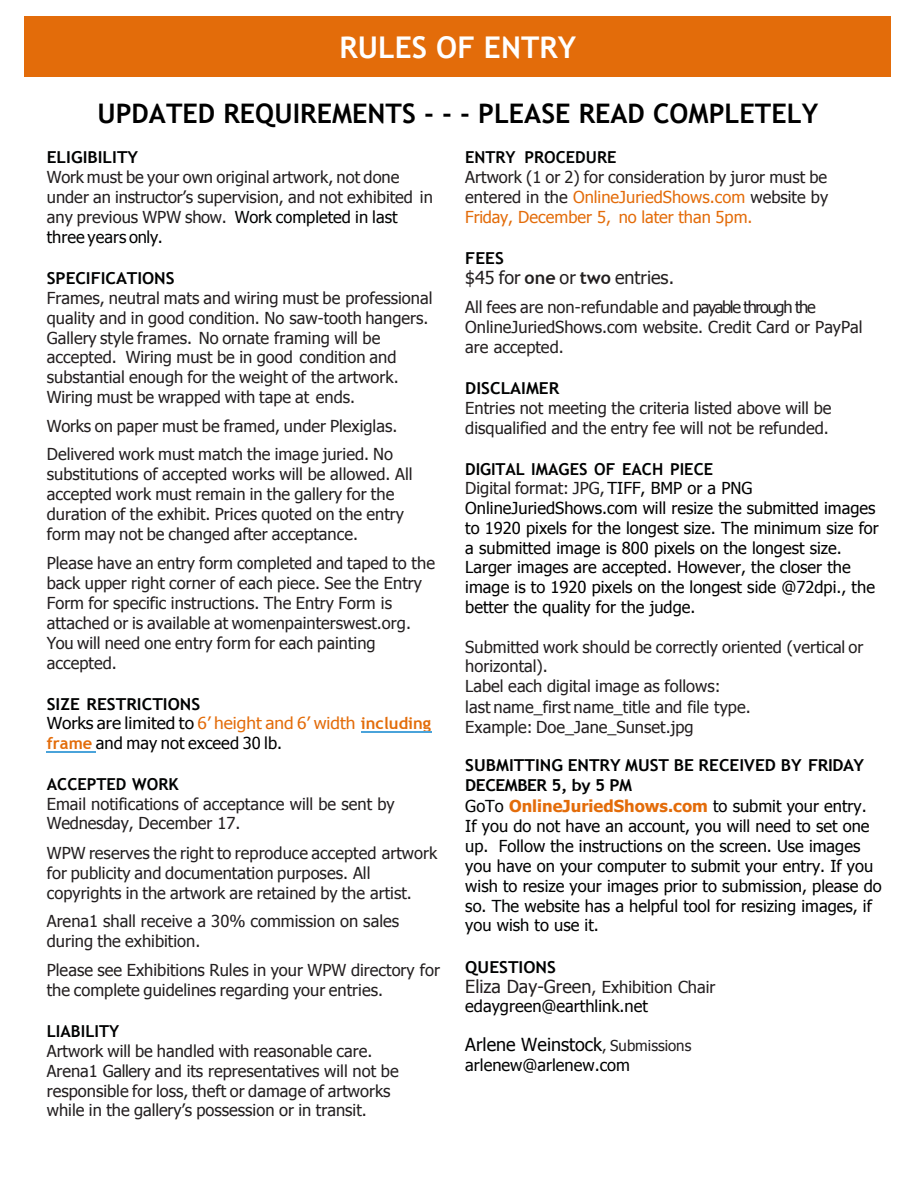
<style>
.page{position:relative;width:918px;height:1188px;background:#fff}
.page>*{position:absolute;margin:0;border:0;box-sizing:border-box;transform-origin:0 0}
.t1{font:700 30px "Trebuchet MS";color:#fff}
.t2{font:700 27px "Trebuchet MS";color:#000}
.t3{font:18px "Tahoma";color:#010202}
.t4{font:18px "Tahoma";color:#231f20}
.t5{font:16.5px/20px "Tahoma";color:#231f20}
.t6{font:16.5px/19.8px "Tahoma";color:#000}
.t7{font:16.5px/20px "Tahoma";color:#010202}
.t8{font:700 16.5px/19.8px "Trebuchet MS";color:#010202;scale:1.05 1}
.t9{font:16.5px/19.6px "Tahoma";color:#000;scale:1.05 1}
.t10{font:700 16.5px "Trebuchet MS";color:#010202}
.s1{color:#010202}
.s2{color:#e36c0a}
.s3{font-family:"Trebuchet MS";font-weight:700;color:#e36c0a}
.s4{font-family:"Trebuchet MS";font-weight:700}
.s5{color:#231f20}
.s6{font-weight:700;color:#e36c0a}
.s7{font-size:18px;color:#231f20}
.s8{font-size:15px;color:#231f20}
</style>
<div class="page">
<div style="left:24px;top:16px;width:867px;height:61px;background:#e36c0a"></div>
<hr style="left:361px;top:731px;width:70px;height:2px;background:#4aa3da">
<hr style="left:47px;top:751px;width:49px;height:1px;background:#4aa3da">
<h1 class="t1" style="left:340px;top:30px;width:238px">RULES OF ENTRY</h1>
<h2 class="t2" style="left:97px;top:98px;width:722px">UPDATED REQUIREMENTS - - - PLEASE READ COMPLETELY</h2>
<p class="t8" style="left:47px;top:147px;width:89px">ELIGIBILITY</p>
<p class="t5" style="left:47px;top:167px;width:388px">Work must be your own original artwork, not done under an instructor’s supervision, and not exhibited in any previous WPW show. <span class="s1">Work completed in last three years only.</span></p>
<p class="t8" style="left:47px;top:268px;width:123px">SPECIFICATIONS</p>
<p class="t5" style="left:47px;top:287px;width:387px">Frames, neutral mats and wiring must be professional quality and in good condition. No saw-tooth hangers.<br>Gallery style frames. No ornate framing will be accepted. Wiring must be in good condition and substantial enough for the weight of the artwork.<br>Wiring must be wrapped with tape at ends.</p>
<p class="t5" style="left:47px;top:411px;width:352px;line-height:28.8px">Works on paper must be framed, under Plexiglas.<br>Delivered work must match the image juried. No</p>
<p class="t5" style="left:47px;top:464px;width:367px">substitutions of accepted works will be allowed. All accepted work must remain in the gallery for the duration of the exhibit. Prices quoted on the entry form may not be changed after acceptance.</p>
<p class="t5" style="left:47px;top:552px;width:390px">Please have an entry form completed and taped to the back upper right corner of each piece. See the Entry Form for specific instructions. The Entry Form is attached or is available at womenpainterswest.org.<br>You will need one entry form for each painting accepted.</p>
<p class="t8" style="left:47px;top:694px;width:148px">SIZE RESTRICTIONS</p>
<p class="t9" style="left:47px;top:713px;width:368px">Works are limited to <span class="s2">6’ height and 6’ width</span> <span class="s3">including frame</span> and may not exceed 30 lb.</p>
<p class="t10" style="left:47px;top:775px;width:133px">ACCEPTED WORK</p>
<p class="t5" style="left:47px;top:793px;width:349px">Email notifications of acceptance will be sent by<br>Wednesday, December 17.</p>
<p class="t5" style="left:47px;top:842px;width:392px">WPW reserves the right to reproduce accepted artwork for publicity and documentation purposes. All copyrights in the artwork are retained by the artist.</p>
<p class="t5" style="left:47px;top:911px;width:354px">Arena1 shall receive a 30% commission on sales during the exhibition.</p>
<p class="t5" style="left:47px;top:959px;width:395px">Please see Exhibitions Rules in your WPW directory for the complete guidelines regarding your entries.</p>
<p class="t10" style="left:47px;top:1021px;width:74px">LIABILITY</p>
<p class="t5" style="left:47px;top:1041px;width:353px">Artwork will be handled with reasonable care.<br>Arena1 Gallery and its representatives will not be responsible for loss, theft or damage of artworks while in the gallery’s possession or in transit.</p>
<p class="t10" style="left:465px;top:148px;width:153px">ENTRY PROCEDURE</p>
<p class="t5" style="left:465px;top:167px;width:364px;text-align:justify">Artwork (1 or 2) for consideration by juror must be entered in the <span class="s2">OnlineJuriedShows.com</span> website by <span class="s2">Friday, December 5, no later than 5pm.</span></p>
<p class="t8" style="left:465px;top:248px;width:38px">FEES</p>
<p class="t4" style="left:465px;top:266px;width:210px">$45 for <span class="s4">one</span> or <span class="s4">two</span> entries.</p>
<p class="t5" style="left:465px;top:296px;width:399px">All fees are non-refundable and payable through the<br>OnlineJuriedShows.com website. Credit Card or PayPal are accepted.</p>
<p class="t8" style="left:465px;top:378px;width:91px">DISCLAIMER</p>
<p class="t5" style="left:465px;top:397px;width:368px">Entries not meeting the criteria listed above will be disqualified and the entry fee will not be refunded.</p>
<p class="t10" style="left:465px;top:459px;width:249px">DIGITAL IMAGES OF EACH PIECE</p>
<p class="t6" style="left:465px;top:478px;width:415px"><span class="s5">Digital format: JPG,</span> TIFF, BMP or a PNG OnlineJuriedShows.com will resize the submitted images to 1920 pixels for the longest size. The minimum size for a submitted image is 800 pixels on the longest size.<br>Larger images are accepted. However, the closer the image is to 1920 pixels on the longest side @72dpi., the better the quality for the judge.</p>
<p class="t5" style="left:465px;top:636px;width:399px">Submitted work should be correctly oriented (vertical or horizontal).<br>Label each digital image as follows:<br>last name_first name_title and file type.<br>Example: Doe_Jane_Sunset.jpg</p>
<p class="t8" style="left:465px;top:756px;width:381px">SUBMITTING ENTRY MUST BE RECEIVED BY FRIDAY<br>DECEMBER 5, by 5 PM</p>
<p class="t7" style="left:465px;top:795px;width:418px">GoTo <span class="s6">OnlineJuriedShows.com</span> to submit your entry.<br>If you do not have an account, you will need to set one up. Follow the instructions on the screen. Use images you have on your computer to submit your entry. If you wish to resize your images prior to submission, please do so. The website has a helpful tool for resizing images, if you wish to use it.</p>
<p class="t8" style="left:465px;top:957px;width:88px">QUESTIONS</p>
<p class="t6" style="left:465px;top:976px;width:252px"><span class="s7">Eliza Day-Green</span><span class="s5">, Exhibition Chair </span>edaygreen@earthlink.net</p>
<p class="t3" style="left:465px;top:1033px;width:228px">Arlene Weinstock<span class="s8">, Submissions</span></p>
<p class="t7" style="left:465px;top:1055px;width:166px">arlenew@arlenew.com</p>
</div>
